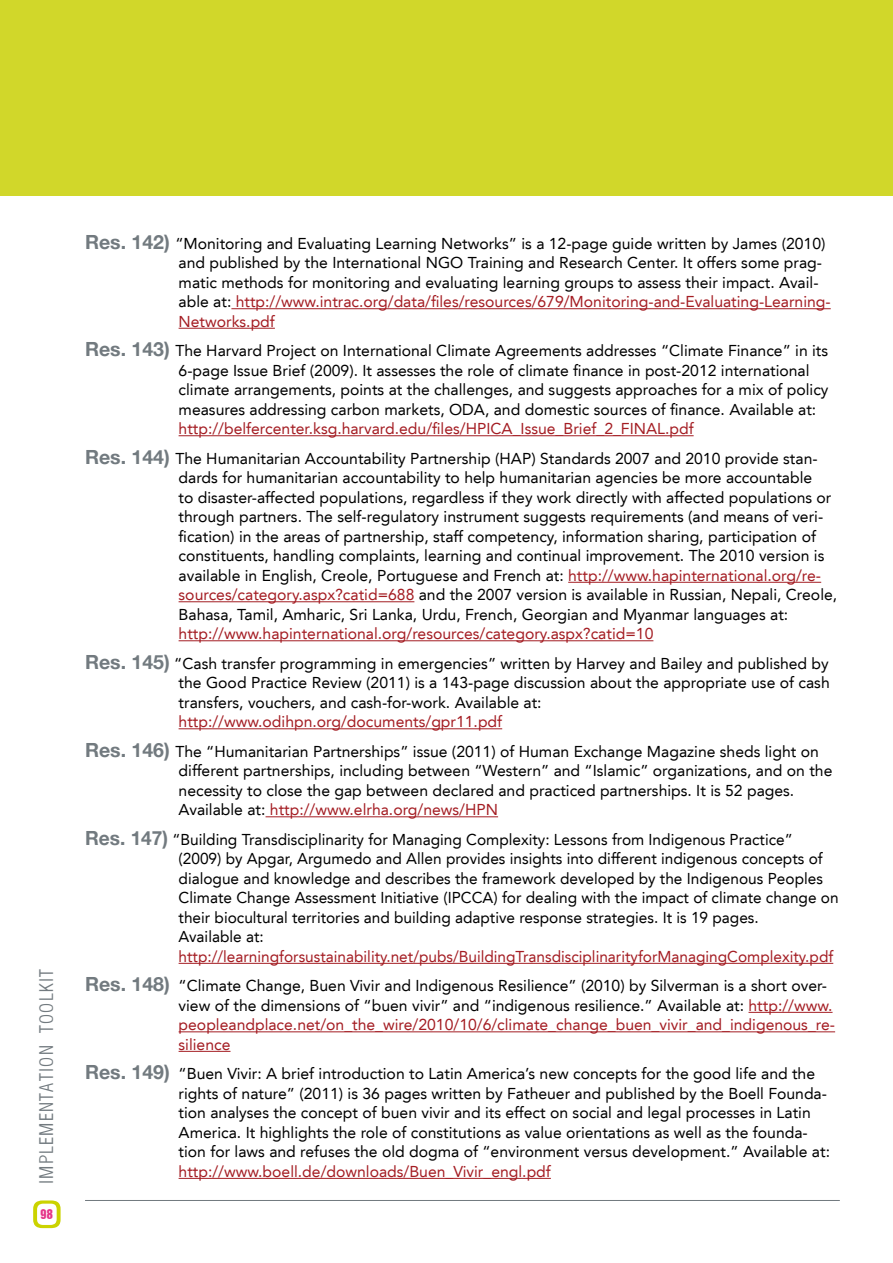
<style>
.page{position:relative;width:893px;height:1263px;background:#fff}
.page>*{position:absolute;margin:0;border:0;box-sizing:border-box;transform-origin:0 0}
.t1{font:300 condensed 21px "Helvetica";letter-spacing:.05em;color:#727a7f}
.t2{font:15.75px/19.5px "Avenir LT";color:#000}
.t3{font:15.75px/19.5px "Avenir LT";color:#a41d23}
.t4{font:13.5px "Helvetica Inserat Roman Semi B";color:#e53689}
.s1{font-family:"Helvetica Neue";font-weight:700;font-size:19.5px;color:#727a7f}
.s2{color:#a41d23}
.s3{color:#000}
</style>
<div class="page">
<div style="left:0;top:0;width:893px;height:196px;background:#d1d72a"></div>
<hr style="left:85px;top:1200px;width:755px;height:1px;background:#727a7f">
<svg style="left:33px;top:1200px;width:28px;height:28px"></svg>
<hr style="left:231px;top:308px;width:600px;height:1px;background:#a41d23">
<hr style="left:179px;top:328px;width:96px;height:1px;background:#a41d23">
<hr style="left:179px;top:435px;width:515px;height:1px;background:#a41d23">
<hr style="left:568px;top:582px;width:253px;height:1px;background:#a41d23">
<hr style="left:179px;top:601px;width:235px;height:1px;background:#a41d23">
<hr style="left:179px;top:640px;width:474px;height:1px;background:#a41d23">
<hr style="left:179px;top:728px;width:323px;height:1px;background:#a41d23">
<hr style="left:266px;top:816px;width:232px;height:1px;background:#a41d23">
<hr style="left:179px;top:963px;width:654px;height:1px;background:#a41d23">
<hr style="left:748px;top:1012px;width:84px;height:1px;background:#a41d23">
<hr style="left:179px;top:1031px;width:656px;height:1px;background:#a41d23">
<hr style="left:179px;top:1051px;width:51px;height:1px;background:#a41d23">
<hr style="left:179px;top:1178px;width:372px;height:1px;background:#a41d23">
<h1 class="t1" style="left:35px;top:1184px;width:217px;rotate:-90deg">implementation Toolkit</h1>
<p class="t4" style="left:41px;top:1208px;width:14px">98</p>
<p class="t2" style="left:179px;top:234px;width:654px;text-indent:-94px"><span class="s1">Res. 142)</span> “Monitoring and Evaluating Learning Networks” is a 12-page guide written by James (2010) and published by the International NGO Training and Research Center. It offers some prag&shy;matic methods for monitoring and evaluating learning groups to assess their impact. Avail&shy;able at: <span class="s2">http://www.intrac.org/data/files/resources/679/Monitoring-and-Evaluating-Learning-Networks.pdf</span></p>
<p class="t2" style="left:179px;top:341px;width:651px;text-indent:-94px"><span class="s1">Res. 143)</span> The Harvard Project on International Climate Agreements addresses “Climate Finance” in its 6-page Issue Brief (2009). It assesses the role of climate finance in post-2012 international climate arrangements, points at the challenges, and suggests approaches for a mix of policy measures addressing carbon markets, ODA, and domestic sources of finance. Available at:</p>
<p class="t2" style="left:85px;top:414px;width:734px;line-height:29.5px;text-indent:94px"><span class="s2">http://belfercenter.ksg.harvard.edu/files/HPICA_Issue_Brief_2_FINAL.pdf<br></span><span class="s1">Res. 144)</span> The Humanitarian Accountability Partnership (HAP) Standards 2007 and 2010 provide stan-</p>
<p class="t2" style="left:179px;top:468px;width:660px">dards for humanitarian accountability to help humanitarian agencies be more accountable<br>to disaster-affected populations, regardless if they work directly with affected populations or through partners. The self-regulatory instrument suggests requirements (and means of veri&shy;fication) in the areas of partnership, staff competency, information sharing, participation of constituents, handling complaints, learning and continual improvement. The 2010 version is available in English, Creole, Portuguese and French at: <span class="s2">http://www.hapinternational.org/re&shy;sources/category.aspx?catid=688</span> and the 2007 version is available in Russian, Nepali, Creole, Bahasa, Tamil, Amharic, Sri Lanka, Urdu, French, Georgian and Myanmar languages at:</p>
<p class="t2" style="left:85px;top:619px;width:745px;line-height:29.5px;text-indent:94px"><span class="s2">http://www.hapinternational.org/resources/category.aspx?catid=10<br></span><span class="s1">Res. 145)</span> “Cash transfer programming in emergencies” written by Harvey and Bailey and published by</p>
<p class="t2" style="left:179px;top:673px;width:653px">the Good Practice Review (2011) is a 143-page discussion about the appropriate use of cash transfers, vouchers, and cash-for-work. Available at:</p>
<p class="t2" style="left:85px;top:707px;width:735px;line-height:29.5px;text-indent:94px"><span class="s2">http://www.odihpn.org/documents/gpr11.pdf<br></span><span class="s1">Res. 146)</span> The “Humanitarian Partnerships” issue (2011) of Human Exchange Magazine sheds light on</p>
<p class="t2" style="left:179px;top:761px;width:655px">different partnerships, including between “Western” and “Islamic” organizations, and on the necessity to close the gap between declared and practiced partnerships. It is 52 pages.<br>Available at: <span class="s2">http://www.elrha.org/news/HPN</span></p>
<p class="t2" style="left:179px;top:830px;width:662px;text-indent:-94px"><span class="s1">Res. 147)</span> “Building Transdisciplinarity for Managing Complexity: Lessons from Indigenous Practice” (2009) by Apgar, Argumedo and Allen provides insights into different indigenous concepts of dialogue and knowledge and describes the framework developed by the Indigenous Peoples Climate Change Assessment Initiative (IPCCA) for dealing with the impact of climate change on their biocultural territories and building adaptive response strategies. It is 19 pages.<br>Available at:</p>
<p class="t3" style="left:85px;top:942px;width:750px;line-height:29.5px;text-indent:94px">http://learningforsustainability.net/pubs/BuildingTransdisciplinarityforManagingComplexity.pdf<br><span class="s1">Res. 148)</span> <span class="s3">“Climate Change, Buen Vivir and Indigenous Resilience” (2010) by Silverman is a short over-</span></p>
<p class="t3" style="left:179px;top:996px;width:658px"><span class="s3">view of the dimensions of “buen vivir” and “indigenous resilience.” Available at:</span> http://www. peopleandplace.net/on_the_wire/2010/10/6/climate_change_buen_vivir_and_indigenous_re&shy;silience</p>
<p class="t2" style="left:179px;top:1064px;width:653px;text-indent:-94px"><span class="s1">Res. 149)</span> “Buen Vivir: A brief introduction to Latin America’s new concepts for the good life and the rights of nature” (2011) is 36 pages written by Fatheuer and published by the Boell Founda&shy;tion analyses the concept of buen vivir and its effect on social and legal processes in Latin America. It highlights the role of constitutions as value orientations as well as the founda&shy;tion for laws and refuses the old dogma of “environment versus development.” Available at:</p>
<p class="t3" style="left:179px;top:1162px;width:374px">http://www.boell.de/downloads/Buen_Vivir_engl.pdf</p>
</div>
